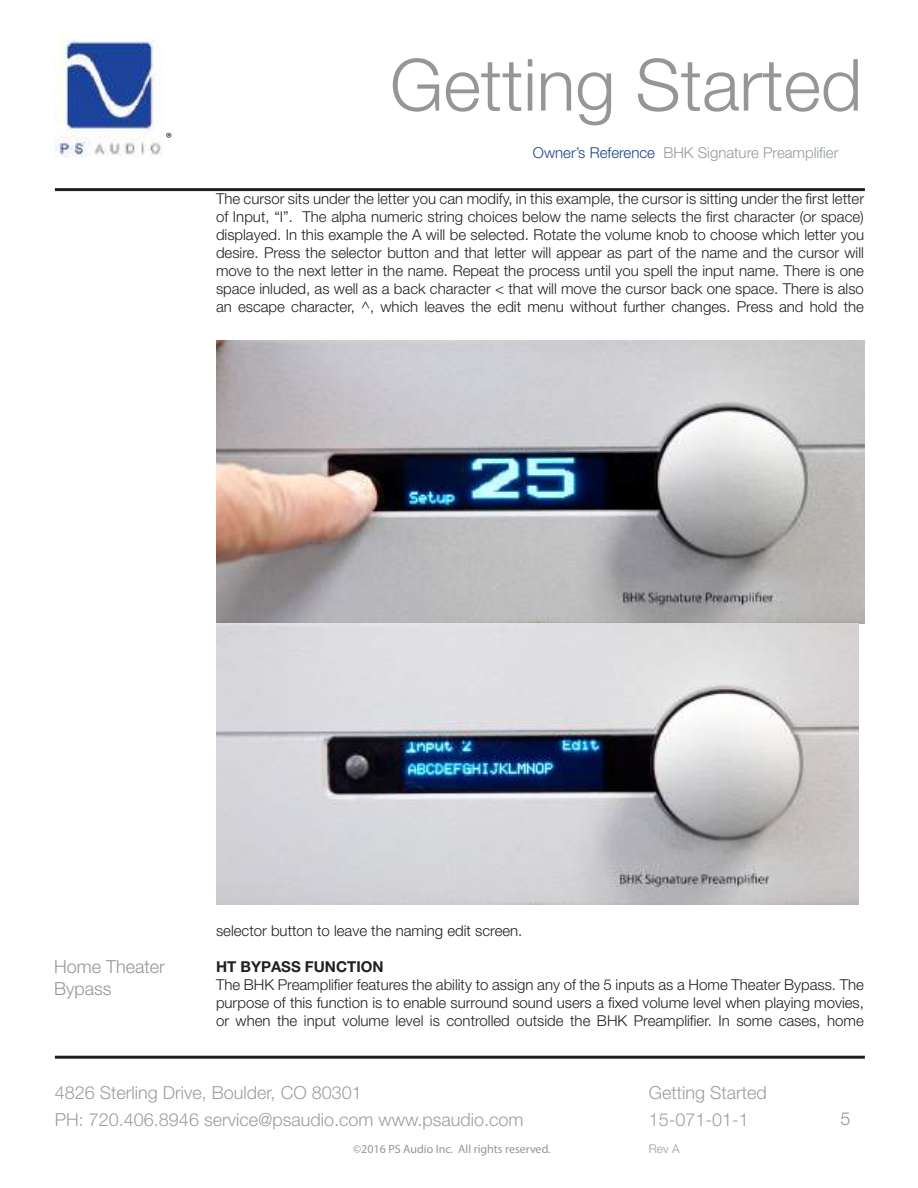
<style>
.page{position:relative;width:918px;height:1188px;background:#fff}
.page>*{position:absolute;margin:0;border:0;box-sizing:border-box;transform-origin:0 0}
.t1{font:300 72px "Helvetica Neue";color:#969698}
.t2{font:300 18px "Helvetica Neue";color:#9e9ea0}
.t3{font:300 18px/21.6px "Helvetica Neue";color:#969698}
.t4{font:300 15px/18px "Helvetica Neue";color:#241f1f;text-align:justify}
.t5{font:300 15px "Helvetica Neue";color:#949b9d}
.t6{font:700 15px "Helvetica Neue";color:#241f1f}
.t7{font:15px "Myriad Pro";color:#241f1f}
.t8{font:12px "Myriad Pro";color:#969698}
.t9{font:300 12px "Helvetica Neue";color:#9e9ea0}
.s1{color:#1b4485}
</style>
<div class="page">
<hr style="left:55px;top:188px;width:810px;height:3px;background:#241f1f">
<hr style="left:55px;top:1056px;width:810px;height:3px;background:#241f1f">
<img style="left:55px;top:39px;width:107px;height:117px">
<img style="left:217px;top:340px;width:648px;height:284px">
<img style="left:217px;top:624px;width:641px;height:281px">
<p class="t7" style="left:166px;top:129px;width:8px">®</p>
<h1 class="t1" style="left:390px;top:41px;width:474px">Getting Started</h1>
<p class="t5" style="left:533px;top:143px;width:307px"><span class="s1">Owner’s Reference</span> BHK Signature Preamplifier</p>
<p class="t4" style="left:216px;top:190px;width:650px">The cursor sits under the letter you can modify, in this example, the cursor is sitting under the first letter of Input, “I”. The alpha numeric string choices below the name selects the first character (or space) displayed. In this example the A will be selected. Rotate the volume knob to choose which letter you desire. Press the selector button and that letter will appear as part of the name and the cursor will move to the next letter in the name. Repeat the process until you spell the input name. There is one space inluded, as well as a back character &lt; that will move the cursor back one space. There is also an escape character, ^, which leaves the edit menu without further changes. Press and hold the</p>
<p class="t3" style="left:54px;top:956px;width:112px">Home Theater<br>Bypass</p>
<p class="t4" style="left:216px;top:922px;width:308px">selector button to leave the naming edit screen.</p>
<p class="t6" style="left:216px;top:958px;width:169px">HT BYPASS FUNCTION</p>
<p class="t4" style="left:216px;top:976px;width:650px">The BHK Preamplifier features the ability to assign any of the 5 inputs as a Home Theater Bypass. The purpose of this function is to enable surround sound users a fixed volume level when playing movies, or when the input volume level is controlled outside the BHK Preamplifier. In some cases, home</p>
<p class="t2" style="left:55px;top:1082px;width:308px">4826 Sterling Drive, Boulder, CO 80301</p>
<p class="t2" style="left:649px;top:1082px;width:120px">Getting Started</p>
<p class="t2" style="left:55px;top:1109px;width:470px">PH: 720.406.8946 service@psaudio.com www.psaudio.com</p>
<p class="t2" style="left:649px;top:1109px;width:102px">15-071-01-1</p>
<p class="t9" style="left:649px;top:1142px;width:32px">Rev A</p>
<p class="t8" style="left:353px;top:1141px;width:199px">©2016 PS Audio Inc. All rights reserved.</p>
<p class="t3" style="left:841px;top:1107px;width:12px">5</p>
</div>
